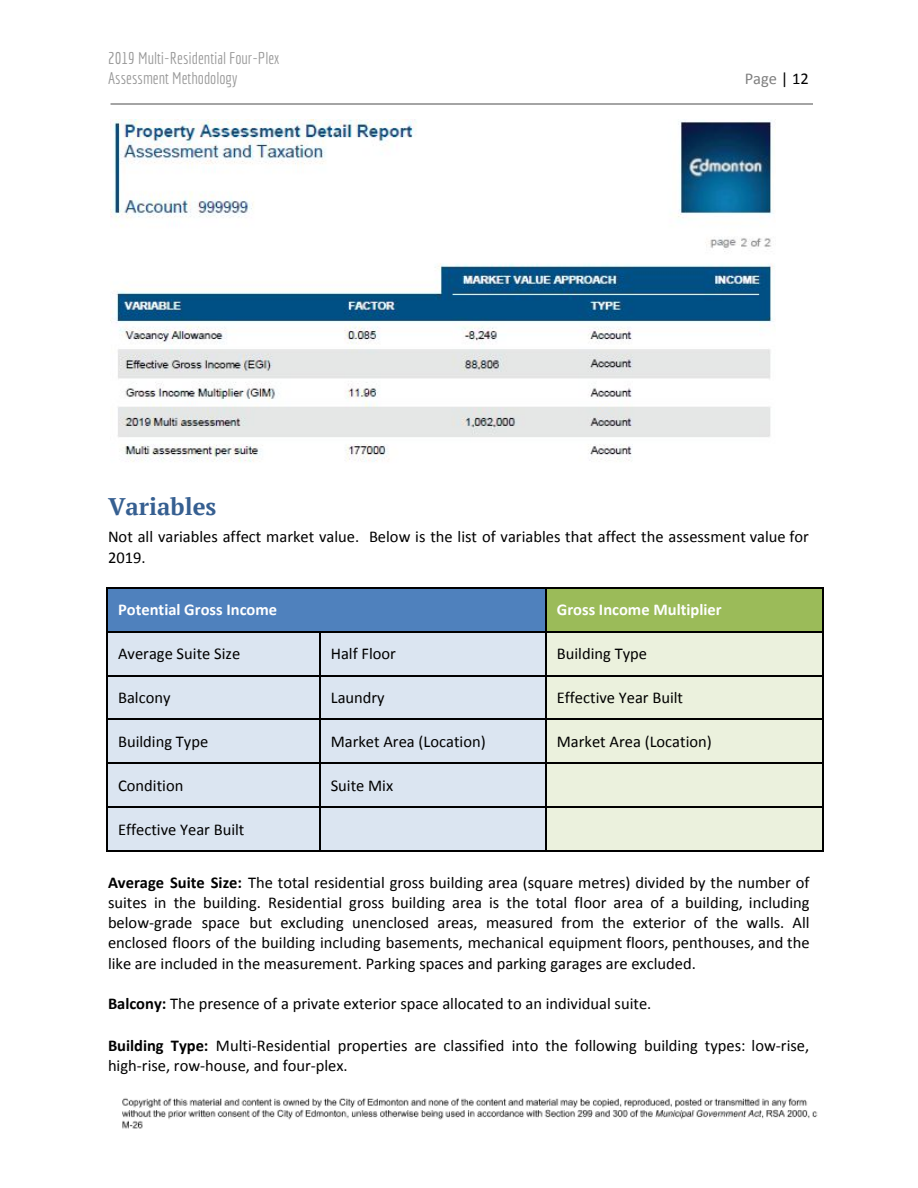
<style>
.page{position:relative;width:918px;height:1188px;background:#fff}
.page>*{position:absolute;margin:0;border:0;box-sizing:border-box;transform-origin:0 0}
.t1{font:700 24px "PT Serif";color:#365f91}
.t2{font:16.5px/20.2px "Calibri";color:#000}
.t3{font:16.5px/20.2px "Economica";color:#999}
.t4{font:700 16.5px "Calibri";color:#fff}
.t5{font:16.5px "Calibri";color:#808080}
.s1{color:#000}
.s2{font-weight:700}
</style>
<div class="page">
<img style="left:110px;top:119px;width:664px;height:343px">
<div style="left:107px;top:587px;width:439px;height:44px;background:#4f81bd"></div>
<div style="left:546px;top:587px;width:276px;height:44px;background:#9bbb59"></div>
<div style="left:107px;top:631px;width:213px;height:44px;background:#dbe5f1"></div>
<div style="left:320px;top:631px;width:226px;height:44px;background:#dbe5f1"></div>
<div style="left:546px;top:631px;width:276px;height:44px;background:#ebf1dd"></div>
<div style="left:107px;top:675px;width:213px;height:44px;background:#dbe5f1"></div>
<div style="left:320px;top:675px;width:226px;height:44px;background:#dbe5f1"></div>
<div style="left:546px;top:675px;width:276px;height:44px;background:#ebf1dd"></div>
<div style="left:107px;top:719px;width:213px;height:44px;background:#dbe5f1"></div>
<div style="left:320px;top:719px;width:226px;height:44px;background:#dbe5f1"></div>
<div style="left:546px;top:719px;width:276px;height:44px;background:#ebf1dd"></div>
<div style="left:107px;top:763px;width:213px;height:44px;background:#dbe5f1"></div>
<div style="left:320px;top:763px;width:226px;height:44px;background:#dbe5f1"></div>
<div style="left:546px;top:763px;width:276px;height:44px;background:#ebf1dd"></div>
<div style="left:107px;top:807px;width:213px;height:43px;background:#dbe5f1"></div>
<div style="left:320px;top:807px;width:226px;height:43px;background:#dbe5f1"></div>
<div style="left:546px;top:807px;width:276px;height:43px;background:#ebf1dd"></div>
<hr style="left:546px;top:850px;width:278px;height:2px;background:#000">
<hr style="left:822px;top:807px;width:2px;height:45px;background:#000">
<hr style="left:320px;top:850px;width:227px;height:2px;background:#000">
<hr style="left:546px;top:807px;width:1px;height:45px;background:#000">
<hr style="left:107px;top:850px;width:214px;height:2px;background:#000">
<hr style="left:107px;top:807px;width:1px;height:45px;background:#000">
<hr style="left:320px;top:807px;width:1px;height:45px;background:#000">
<hr style="left:546px;top:807px;width:278px;height:1px;background:#000">
<hr style="left:822px;top:763px;width:2px;height:45px;background:#000">
<hr style="left:320px;top:807px;width:227px;height:1px;background:#000">
<hr style="left:546px;top:763px;width:1px;height:45px;background:#000">
<hr style="left:107px;top:807px;width:214px;height:1px;background:#000">
<hr style="left:107px;top:763px;width:1px;height:45px;background:#000">
<hr style="left:320px;top:763px;width:1px;height:45px;background:#000">
<hr style="left:546px;top:763px;width:278px;height:1px;background:#000">
<hr style="left:822px;top:719px;width:2px;height:45px;background:#000">
<hr style="left:320px;top:763px;width:227px;height:1px;background:#000">
<hr style="left:546px;top:719px;width:1px;height:45px;background:#000">
<hr style="left:107px;top:763px;width:214px;height:1px;background:#000">
<hr style="left:107px;top:719px;width:1px;height:45px;background:#000">
<hr style="left:320px;top:719px;width:1px;height:45px;background:#000">
<hr style="left:546px;top:719px;width:278px;height:1px;background:#000">
<hr style="left:822px;top:675px;width:2px;height:45px;background:#000">
<hr style="left:320px;top:719px;width:227px;height:1px;background:#000">
<hr style="left:546px;top:675px;width:1px;height:45px;background:#000">
<hr style="left:107px;top:719px;width:214px;height:1px;background:#000">
<hr style="left:107px;top:675px;width:1px;height:45px;background:#000">
<hr style="left:320px;top:675px;width:1px;height:45px;background:#000">
<hr style="left:546px;top:675px;width:278px;height:1px;background:#000">
<hr style="left:822px;top:631px;width:2px;height:45px;background:#000">
<hr style="left:320px;top:675px;width:227px;height:1px;background:#000">
<hr style="left:546px;top:631px;width:1px;height:45px;background:#000">
<hr style="left:107px;top:675px;width:214px;height:1px;background:#000">
<hr style="left:107px;top:631px;width:1px;height:45px;background:#000">
<hr style="left:320px;top:631px;width:1px;height:45px;background:#000">
<hr style="left:546px;top:587px;width:278px;height:1px;background:#000">
<hr style="left:546px;top:631px;width:278px;height:1px;background:#000">
<hr style="left:822px;top:587px;width:2px;height:45px;background:#000">
<hr style="left:107px;top:587px;width:440px;height:1px;background:#000">
<hr style="left:107px;top:631px;width:440px;height:1px;background:#000">
<hr style="left:107px;top:587px;width:1px;height:45px;background:#000">
<hr style="left:546px;top:587px;width:1px;height:45px;background:#000">
<img style="left:122px;top:1098px;width:696px;height:31px">
<p class="t3" style="left:108px;top:48px;width:173px">2019 Multi-Residential Four-Plex<br>Assessment Methodology</p>
<p class="t5" style="left:745px;top:72px;width:66px">Page <span class="s1">| 12</span></p>
<h1 class="t1" style="left:108px;top:490px;width:110px">Variables</h1>
<p class="t2" style="left:108px;top:528px;width:702px">Not all variables affect market value. Below is the list of variables that affect the assessment value for<br>2019.</p>
<p class="t4" style="left:118px;top:603px;width:161px">Potential Gross Income</p>
<p class="t4" style="left:557px;top:603px;width:166px">Gross Income Multiplier</p>
<p class="t2" style="left:118px;top:645px;width:124px">Average Suite Size</p>
<p class="t2" style="left:331px;top:645px;width:67px">Half Floor</p>
<p class="t2" style="left:557px;top:645px;width:92px">Building Type</p>
<p class="t2" style="left:118px;top:689px;width:54px">Balcony</p>
<p class="t2" style="left:331px;top:689px;width:56px">Laundry</p>
<p class="t2" style="left:557px;top:689px;width:128px">Effective Year Built</p>
<p class="t2" style="left:118px;top:733px;width:92px">Building Type</p>
<p class="t2" style="left:331px;top:733px;width:156px">Market Area (Location)</p>
<p class="t2" style="left:557px;top:733px;width:156px">Market Area (Location)</p>
<p class="t2" style="left:118px;top:777px;width:67px">Condition</p>
<p class="t2" style="left:331px;top:777px;width:64px">Suite Mix</p>
<p class="t2" style="left:118px;top:820px;width:128px">Effective Year Built</p>
<p class="t2" style="left:108px;top:873px;width:703px;text-align:justify"><span class="s2">Average Suite Size:</span> The total residential gross building area (square metres) divided by the number of suites in the building. Residential gross building area is the total floor area of a building, including below-grade space but excluding unenclosed areas, measured from the exterior of the walls. All enclosed floors of the building including basements, mechanical equipment floors, penthouses, and the like are included in the measurement. Parking spaces and parking garages are excluded.</p>
<p class="t2" style="left:108px;top:995px;width:545px"><span class="s2">Balcony:</span> The presence of a private exterior space allocated to an individual suite.</p>
<p class="t2" style="left:108px;top:1036px;width:703px"><span class="s2">Building Type:</span> Multi-Residential properties are classified into the following building types: low-rise, high-rise, row-house, and four-plex.</p>
</div>
